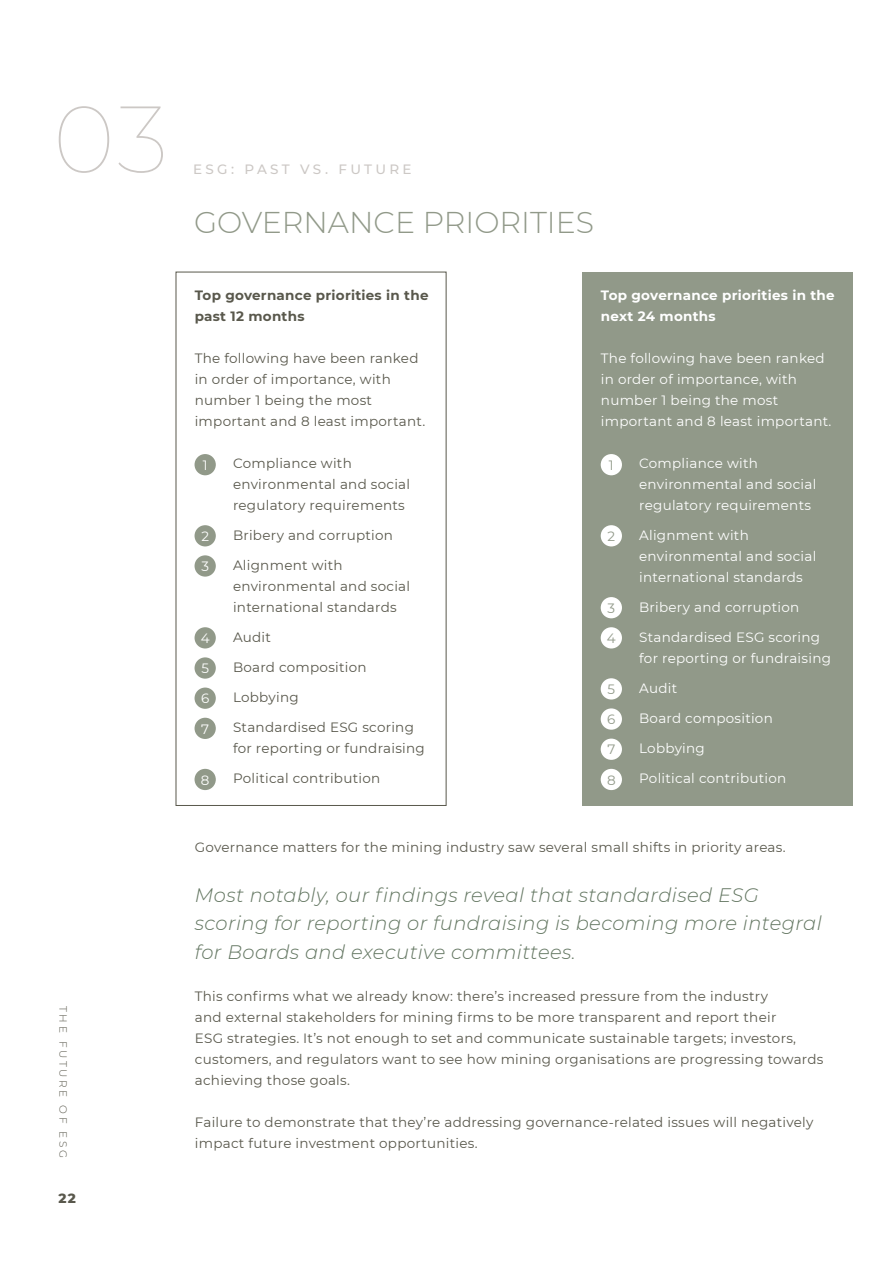
<style>
.page{position:relative;width:893px;height:1263px;background:#fff}
.page>*{position:absolute;margin:0;border:0;box-sizing:border-box;transform-origin:0 0}
.t1{font:100 94.5px "Montserrat";color:#ccc8c5}
.t2{font:300 30px "Montserrat";color:#919989}
.t3{font:italic 300 19.5px/28.5px "Montserrat";letter-spacing:.02em;color:#637661}
.t4{font:13.5px/21px "Montserrat";letter-spacing:.02em;color:#59584c}
.t5{font:13.5px/21px "Montserrat";letter-spacing:.02em;color:#fff}
.t6{font:700 13.5px/21px "Montserrat";letter-spacing:.02em;color:#fff}
.t7{font:700 13.5px/21px "Montserrat";letter-spacing:.02em;color:#59584c}
.t8{font:500 13.5px "Montserrat";letter-spacing:.25em;color:#ccc8c5}
.t9{font:13.5px "Montserrat";color:#919989}
.t10{font:800 13.5px "Montserrat";color:#59584c}
.t11{font:300 10.5px "Montserrat";letter-spacing:.25em;color:#59584c}
</style>
<div class="page">
<div style="left:582px;top:272px;width:270px;height:533px;background:#919989"></div>
<div style="left:195px;top:454px;width:21px;height:21px;background:#919989;border-radius:50%"></div>
<div style="left:195px;top:555px;width:21px;height:22px;background:#919989;border-radius:50%"></div>
<div style="left:195px;top:687px;width:21px;height:22px;background:#919989;border-radius:50%"></div>
<div style="left:195px;top:525px;width:21px;height:21px;background:#919989;border-radius:50%"></div>
<div style="left:195px;top:657px;width:21px;height:22px;background:#919989;border-radius:50%"></div>
<div style="left:195px;top:627px;width:21px;height:21px;background:#919989;border-radius:50%"></div>
<div style="left:195px;top:718px;width:21px;height:21px;background:#919989;border-radius:50%"></div>
<div style="left:195px;top:769px;width:21px;height:21px;background:#919989;border-radius:50%"></div>
<div style="left:601px;top:454px;width:21px;height:21px;background:#fff;border-radius:50%"></div>
<div style="left:601px;top:597px;width:21px;height:21px;background:#fff;border-radius:50%"></div>
<div style="left:601px;top:708px;width:21px;height:22px;background:#fff;border-radius:50%"></div>
<div style="left:601px;top:525px;width:21px;height:21px;background:#fff;border-radius:50%"></div>
<div style="left:601px;top:678px;width:21px;height:21px;background:#fff;border-radius:50%"></div>
<div style="left:601px;top:627px;width:21px;height:21px;background:#fff;border-radius:50%"></div>
<div style="left:601px;top:738px;width:21px;height:22px;background:#fff;border-radius:50%"></div>
<div style="left:601px;top:769px;width:21px;height:21px;background:#fff;border-radius:50%"></div>
<p class="t1" style="left:53px;top:76px;width:117px">03</p>
<p class="t11" style="left:70px;top:1006px;width:154px;rotate:90deg">THE FUTURE OF ESG</p>
<p class="t10" style="left:58px;top:1189px;width:19px">22</p>
<p class="t8" style="left:193px;top:159px;width:220px">ESG: PAST VS. FUTURE</p>
<p class="t2" style="left:194px;top:201px;width:402px">GOVERNANCE PRIORITIES</p>
<p class="t7" style="left:195px;top:284px;width:235px">Top governance priorities in the past 12 months</p>
<p class="t4" style="left:195px;top:347px;width:232px">The following have been ranked in order of importance, with number 1 being the most important and 8 least important.</p>
<p class="t4" style="left:233px;top:452px;width:179px">Compliance with environmental and social regulatory requirements</p>
<p class="t4" style="left:233px;top:524px;width:162px">Bribery and corruption</p>
<p class="t4" style="left:233px;top:554px;width:179px">Alignment with environmental and social international standards</p>
<p class="t4" style="left:233px;top:626px;width:39px">Audit</p>
<p class="t4" style="left:233px;top:656px;width:135px">Board composition</p>
<p class="t4" style="left:233px;top:686px;width:67px">Lobbying</p>
<p class="t4" style="left:233px;top:716px;width:193px">Standardised ESG scoring for reporting or fundraising</p>
<p class="t4" style="left:233px;top:767px;width:149px">Political contribution</p>
<p class="t5" style="left:203px;top:454px;width:6px">1</p>
<p class="t5" style="left:201px;top:525px;width:9px">2</p>
<p class="t5" style="left:201px;top:555px;width:9px">3</p>
<p class="t5" style="left:201px;top:627px;width:10px">4</p>
<p class="t5" style="left:201px;top:657px;width:9px">5</p>
<p class="t5" style="left:201px;top:688px;width:10px">6</p>
<p class="t5" style="left:201px;top:718px;width:9px">7</p>
<p class="t5" style="left:201px;top:769px;width:10px">8</p>
<p class="t6" style="left:601px;top:284px;width:235px">Top governance priorities in the next 24 months</p>
<p class="t5" style="left:601px;top:347px;width:232px">The following have been ranked in order of importance, with number 1 being the most important and 8 least important.</p>
<p class="t5" style="left:639px;top:452px;width:179px">Compliance with environmental and social regulatory requirements</p>
<p class="t5" style="left:639px;top:524px;width:179px">Alignment with environmental and social international standards</p>
<p class="t5" style="left:639px;top:596px;width:162px">Bribery and corruption</p>
<p class="t5" style="left:639px;top:626px;width:193px">Standardised ESG scoring for reporting or fundraising</p>
<p class="t5" style="left:639px;top:677px;width:39px">Audit</p>
<p class="t5" style="left:639px;top:707px;width:135px">Board composition</p>
<p class="t5" style="left:639px;top:737px;width:67px">Lobbying</p>
<p class="t5" style="left:639px;top:767px;width:149px">Political contribution</p>
<p class="t9" style="left:609px;top:456px;width:6px">1</p>
<p class="t9" style="left:607px;top:527px;width:9px">2</p>
<p class="t9" style="left:607px;top:599px;width:9px">3</p>
<p class="t9" style="left:607px;top:629px;width:10px">4</p>
<p class="t9" style="left:607px;top:680px;width:9px">5</p>
<p class="t9" style="left:607px;top:710px;width:10px">6</p>
<p class="t9" style="left:607px;top:740px;width:9px">7</p>
<p class="t9" style="left:607px;top:770px;width:10px">8</p>
<p class="t4" style="left:195px;top:836px;width:592px">Governance matters for the mining industry saw several small shifts in priority areas.</p>
<p class="t3" style="left:195px;top:880px;width:628px">Most notably, our findings reveal that standardised ESG scoring for reporting or fundraising is becoming more integral for Boards and executive committees.</p>
<p class="t4" style="left:195px;top:985px;width:630px">This confirms what we already know: there’s increased pressure from the industry<br>and external stakeholders for mining firms to be more transparent and report their<br>ESG strategies. It’s not enough to set and communicate sustainable targets; investors, customers, and regulators want to see how mining organisations are progressing towards achieving those goals.</p>
<p class="t4" style="left:195px;top:1111px;width:620px">Failure to demonstrate that they’re addressing governance-related issues will negatively impact future investment opportunities.</p>
</div>
